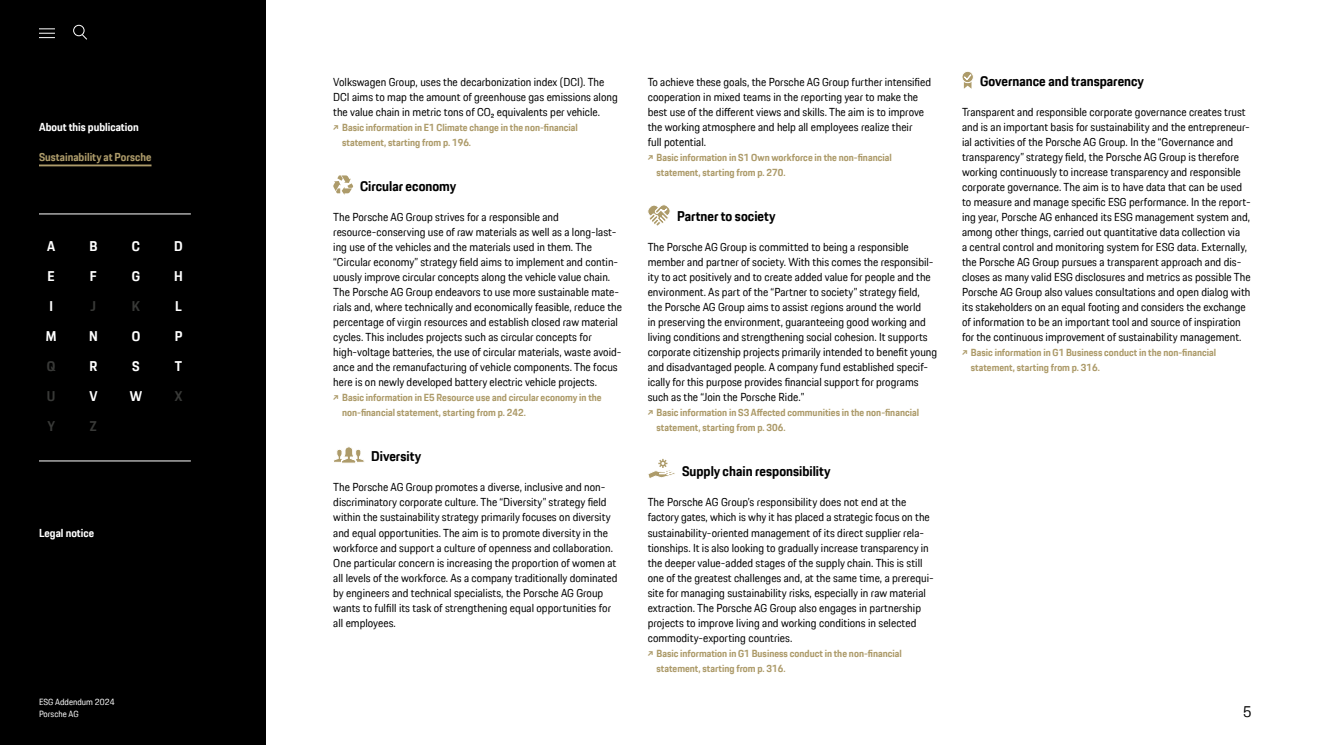
<style>
.page{position:relative;width:1319px;height:745px;background:#fff}
.page>*{position:absolute;margin:0;border:0;box-sizing:border-box;transform-origin:0 0}
.t1{font:15px "Porsche Next TT";color:#000}
.t2{font:700 13.75px "Porsche Next TT";color:#000}
.t3{font:700 13.75px "Porsche Next TT";color:#fff}
.t4{font:700 13.75px "Porsche Next TT";color:#383937}
.t5{font:11.25px/15px "Porsche Next TT";color:#000}
.t6{font:700 11.25px "Porsche Next TT";color:#fff}
.t7{font:700 11.25px "Porsche Next TT";color:#ad9b6a}
.t8{font:700 10px/15px "Porsche Next TT";color:#ad9b6a}
.t9{font:8.75px/11.2px "Porsche Next TT";color:#fff}
</style>
<div class="page">
<div style="left:0;top:0;width:266px;height:744px;background:#000"></div>
<hr style="left:39px;top:164px;width:112px;height:2px;background:#ad9b6a">
<hr style="left:39px;top:213px;width:152px;height:1px;background:#fff">
<hr style="left:39px;top:460px;width:152px;height:1px;background:#fff">
<svg style="left:333px;top:175px;width:20px;height:20px"></svg>
<svg style="left:334px;top:447px;width:30px;height:16px"></svg>
<svg style="left:648px;top:205px;width:22px;height:21px"></svg>
<svg style="left:648px;top:458px;width:27px;height:20px"></svg>
<svg style="left:962px;top:71px;width:11px;height:17px"></svg>
<div style="left:73px;top:25px;width:12px;height:11px;border:1px solid #fff;border-radius:50%"></div>
<svg style="left:81px;top:33px;width:6px;height:7px"></svg>
<svg style="left:39px;top:28px;width:16px;height:10px"></svg>
<p class="t6" style="left:39px;top:119px;width:101px">About this publication</p>
<p class="t7" style="left:39px;top:149px;width:114px">Sustainability at Porsche</p>
<p class="t3" style="left:47px;top:237px;width:10px">A</p>
<p class="t3" style="left:89px;top:237px;width:9px">B</p>
<p class="t3" style="left:132px;top:237px;width:10px">C</p>
<p class="t3" style="left:174px;top:237px;width:10px">D</p>
<p class="t3" style="left:48px;top:267px;width:9px">E</p>
<p class="t3" style="left:90px;top:267px;width:8px">F</p>
<p class="t3" style="left:132px;top:267px;width:10px">G</p>
<p class="t3" style="left:174px;top:267px;width:10px">H</p>
<p class="t3" style="left:49px;top:297px;width:5px">I</p>
<p class="t4" style="left:91px;top:297px;width:7px">J</p>
<p class="t4" style="left:132px;top:297px;width:10px">K</p>
<p class="t3" style="left:175px;top:297px;width:8px">L</p>
<p class="t3" style="left:46px;top:327px;width:12px">M</p>
<p class="t3" style="left:89px;top:327px;width:10px">N</p>
<p class="t3" style="left:132px;top:327px;width:10px">O</p>
<p class="t3" style="left:175px;top:327px;width:9px">P</p>
<p class="t4" style="left:47px;top:357px;width:10px">Q</p>
<p class="t3" style="left:89px;top:357px;width:9px">R</p>
<p class="t3" style="left:132px;top:357px;width:9px">S</p>
<p class="t3" style="left:175px;top:357px;width:9px">T</p>
<p class="t4" style="left:47px;top:387px;width:10px">U</p>
<p class="t3" style="left:89px;top:387px;width:10px">V</p>
<p class="t3" style="left:130px;top:387px;width:14px">W</p>
<p class="t4" style="left:175px;top:387px;width:9px">X</p>
<p class="t4" style="left:47px;top:417px;width:9px">Y</p>
<p class="t4" style="left:90px;top:417px;width:8px">Z</p>
<p class="t6" style="left:39px;top:524px;width:57px">Legal notice</p>
<p class="t9" style="left:39px;top:696px;width:77px">ESG Addendum 2024<br>Porsche AG</p>
<p class="t5" style="left:333px;top:74px;width:286px">Volkswagen Group, uses the decarbonization index (DCI). The<br>DCI aims to map the amount of greenhouse gas emissions along the value chain in metric tons of CO₂ equivalents per vehicle.</p>
<p class="t8" style="left:342px;top:120px;width:237px;text-indent:-9px">↗ Basic information in E1 Climate change in the non-financial statement, starting from p. 196.</p>
<p class="t2" style="left:360px;top:177px;width:98px">Circular economy</p>
<p class="t5" style="left:333px;top:209px;width:290px">The Porsche AG Group strives for a responsible and resource-conserving use of raw materials as well as a long-last&shy;ing use of the vehicles and the materials used in them. The “Circular economy” strategy field aims to implement and contin&shy;uously improve circular concepts along the vehicle value chain.<br>The Porsche AG Group endeavors to use more sustainable mate&shy;rials and, where technically and economically feasible, reduce the percentage of virgin resources and establish closed raw material cycles. This includes projects such as circular concepts for high-voltage batteries, the use of circular materials, waste avoid&shy;ance and the remanufacturing of vehicle components. The focus here is on newly developed battery electric vehicle projects.</p>
<p class="t8" style="left:342px;top:390px;width:261px;text-indent:-9px">↗ Basic information in E5 Resource use and circular economy in the non-financial statement, starting from p. 242.</p>
<p class="t2" style="left:371px;top:447px;width:51px">Diversity</p>
<p class="t5" style="left:333px;top:479px;width:286px">The Porsche AG Group promotes a diverse, inclusive and non&shy;discriminatory corporate culture. The “Diversity” strategy field within the sustainability strategy primarily focuses on diversity and equal opportunities. The aim is to promote diversity in the workforce and support a culture of openness and collaboration.<br>One particular concern is increasing the proportion of women at all levels of the workforce. As a company traditionally dominated by engineers and technical specialists, the Porsche AG Group wants to fulfill its task of strengthening equal opportunities for all employees.</p>
<p class="t5" style="left:647px;top:74px;width:285px">To achieve these goals, the Porsche AG Group further intensified cooperation in mixed teams in the reporting year to make the best use of the different views and skills. The aim is to improve the working atmosphere and help all employees realize their<br>full potential.</p>
<p class="t8" style="left:656px;top:150px;width:237px;text-indent:-9px">↗ Basic information in S1 Own workforce in the non-financial statement, starting from p. 270.</p>
<p class="t2" style="left:677px;top:207px;width:100px">Partner to society</p>
<p class="t5" style="left:647px;top:239px;width:291px">The Porsche AG Group is committed to being a responsible member and partner of society. With this comes the responsibil&shy;ity to act positively and to create added value for people and the environment. As part of the “Partner to society” strategy field, the Porsche AG Group aims to assist regions around the world<br>in preserving the environment, guaranteeing good working and living conditions and strengthening social cohesion. It supports corporate citizenship projects primarily intended to benefit young and disadvantaged people. A company fund established specif&shy;ically for this purpose provides financial support for programs such as the “Join the Porsche Ride.”</p>
<p class="t8" style="left:656px;top:405px;width:264px;text-indent:-9px">↗ Basic information in S3 Affected communities in the non-financial statement, starting from p. 306.</p>
<p class="t2" style="left:682px;top:462px;width:150px">Supply chain responsibility</p>
<p class="t5" style="left:647px;top:494px;width:287px">The Porsche AG Group’s responsibility does not end at the factory gates, which is why it has placed a strategic focus on the sustainability-oriented management of its direct supplier rela&shy;tionships. It is also looking to gradually increase transparency in the deeper value-added stages of the supply chain. This is still one of the greatest challenges and, at the same time, a prerequi&shy;site for managing sustainability risks, especially in raw material extraction. The Porsche AG Group also engages in partnership projects to improve living and working conditions in selected commodity-exporting countries.</p>
<p class="t8" style="left:656px;top:645px;width:247px;text-indent:-9px">↗ Basic information in G1 Business conduct in the non-financial statement, starting from p. 316.</p>
<p class="t2" style="left:980px;top:72px;width:165px">Governance and transparency</p>
<p class="t5" style="left:961px;top:104px;width:290px">Transparent and responsible corporate governance creates trust and is an important basis for sustainability and the entrepreneur&shy;ial activities of the Porsche AG Group. In the “Governance and transparency” strategy field, the Porsche AG Group is therefore working continuously to increase transparency and responsible corporate governance. The aim is to have data that can be used to measure and manage specific ESG performance. In the report&shy;ing year, Porsche AG enhanced its ESG management system and, among other things, carried out quantitative data collection via<br>a central control and monitoring system for ESG data. Externally, the Porsche AG Group pursues a transparent approach and dis&shy;closes as many valid ESG disclosures and metrics as possible The Porsche AG Group also values consultations and open dialog with its stakeholders on an equal footing and considers the exchange of information to be an important tool and source of inspiration for the continuous improvement of sustainability management.</p>
<p class="t8" style="left:970px;top:345px;width:247px;text-indent:-9px">↗ Basic information in G1 Business conduct in the non-financial statement, starting from p. 316.</p>
<h1 class="t1" style="left:1242px;top:701px;width:10px">5</h1>
</div>
